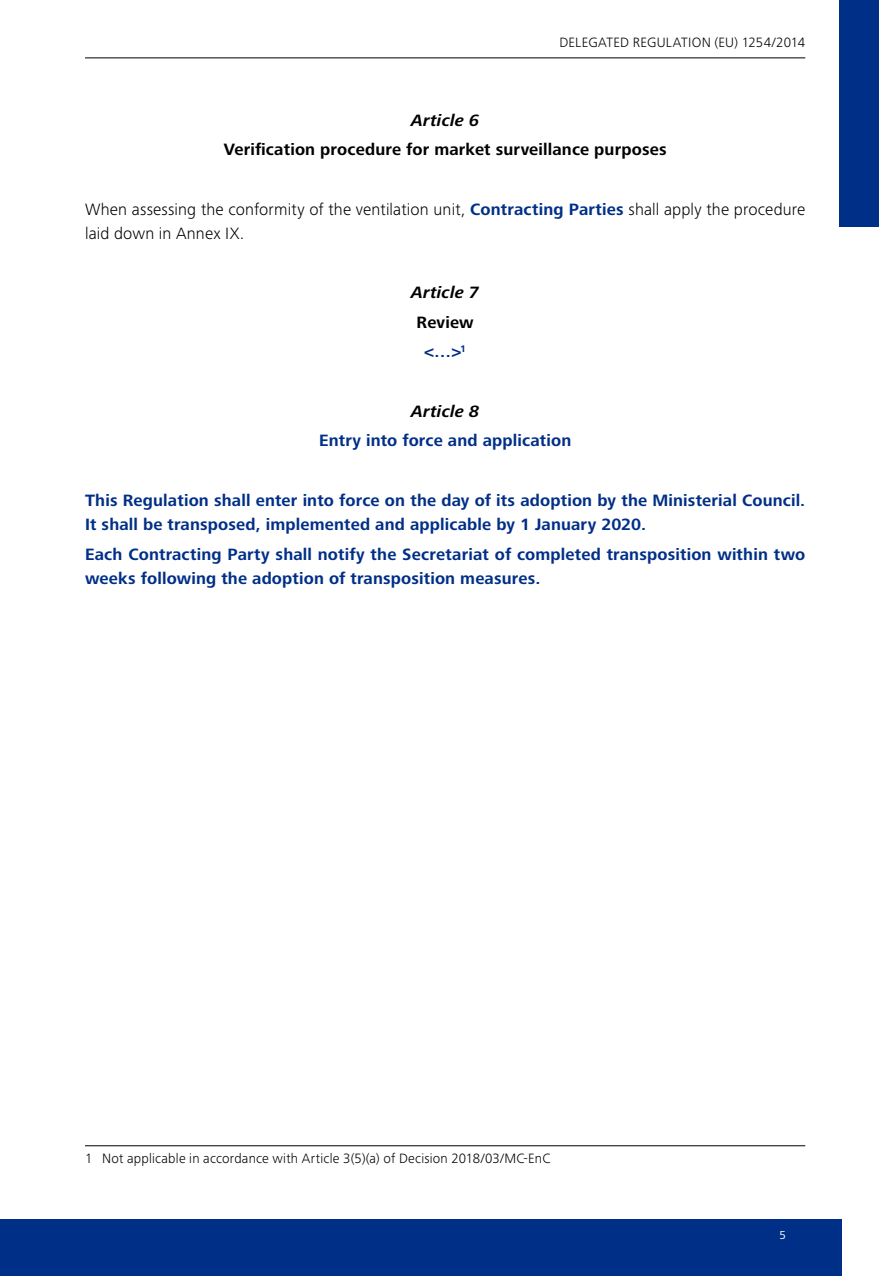
<style>
.page{position:relative;width:879px;height:1276px;background:#fff}
.page>*{position:absolute;margin:0;border:0;box-sizing:border-box;transform-origin:0 0}
.t1{font:700 17px/24px "Frutiger Next Pro";letter-spacing:.01em;color:#002f87}
.t2{font:300 17px/24px "Frutiger Next Pro";letter-spacing:.01em;color:#000}
.t3{font:700 17px/29.6px "Frutiger Next Pro";letter-spacing:.01em;color:#000;text-align:center}
.t4{font:italic 700 17px "Frutiger Next Pro";letter-spacing:.01em;color:#000}
.t5{font:300 14px "Frutiger Next Pro";letter-spacing:.015em;color:#000}
.t6{font:12px "Frutiger Next Pro";color:#fff}
.s1{font-weight:700;color:#002f87}
.s2{color:#002f87}
</style>
<div class="page">
<hr style="left:85px;top:58px;width:720px;height:1px;background:#000">
<hr style="left:85px;top:1145px;width:720px;height:1px;background:#000">
<div style="left:0;top:1219px;width:841px;height:57px;background:#002f87"></div>
<div style="left:839px;top:0;width:40px;height:227px;background:#002f87"></div>
<p class="t5" style="left:559px;top:35px;width:247px">DELEGATED REGULATION (EU) 1254/2014</p>
<p class="t4" style="left:411px;top:110px;width:69px">Article 6</p>
<p class="t3" style="left:224px;top:135px;width:444px">Verification procedure for market surveillance purposes</p>
<p class="t2" style="left:85px;top:197px;width:721px">When assessing the conformity of the ventilation unit, <span class="s1">Contracting Parties</span> shall apply the procedure laid down in Annex IX.</p>
<p class="t4" style="left:411px;top:283px;width:69px">Article 7</p>
<p class="t3" style="left:417px;top:307px;width:59px">Review <span class="s2">&lt;…&gt;</span><sup>1</sup></p>
<p class="t4" style="left:411px;top:401px;width:69px">Article 8</p>
<p class="t1" style="left:319px;top:429px;width:254px">Entry into force and application</p>
<p class="t1" style="left:85px;top:488px;width:721px">This Regulation shall enter into force on the day of its adoption by the Ministerial Council.<br>It shall be transposed, implemented and applicable by 1 January 2020.</p>
<p class="t1" style="left:85px;top:542px;width:721px">Each Contracting Party shall notify the Secretariat of completed transposition within two weeks following the adoption of transposition measures.</p>
<p class="t5" style="left:85px;top:1150px;width:467px">1 Not applicable in accordance with Article 3(5)(a) of Decision 2018/03/MC-EnC</p>
<p class="t6" style="left:779px;top:1227px;width:8px">5</p>
</div>
